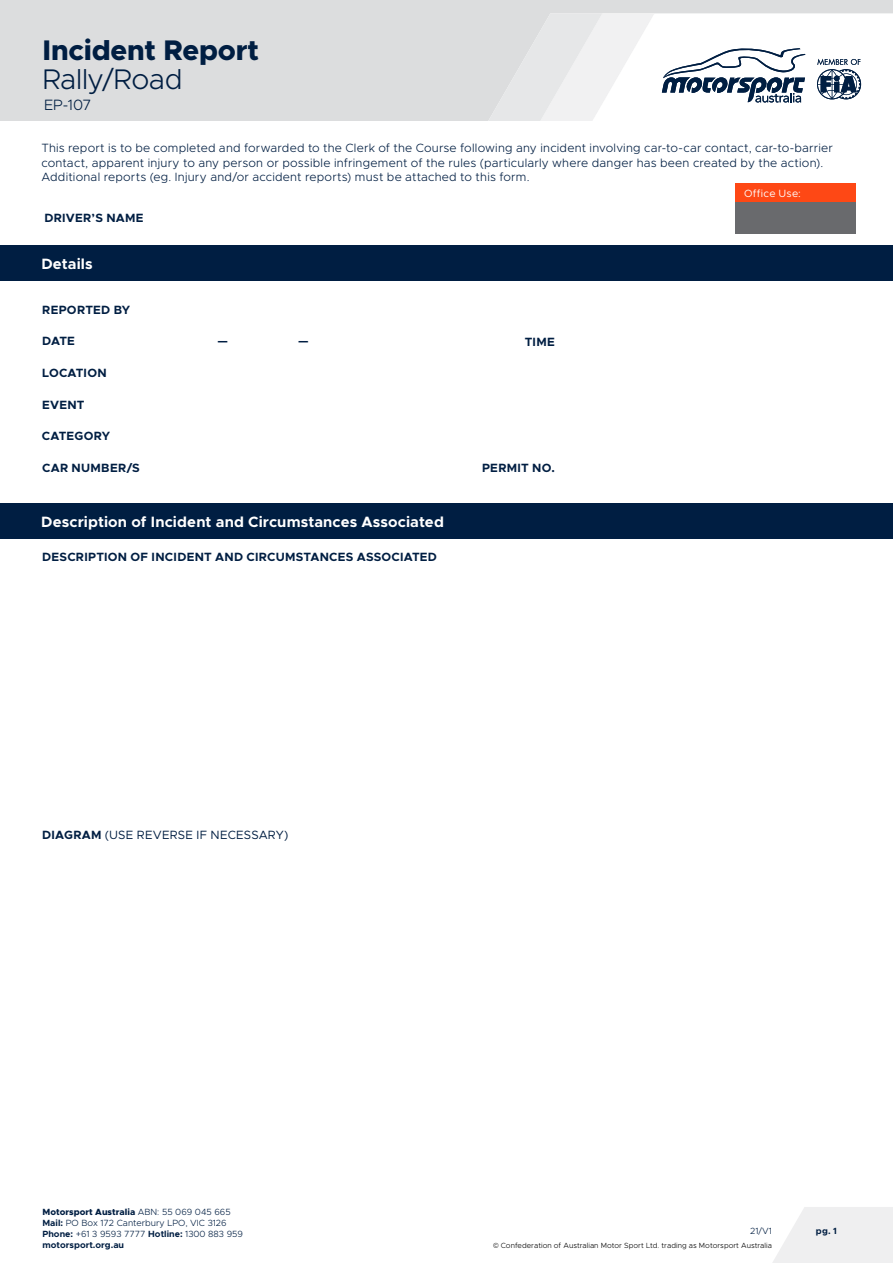
<style>
.page{position:relative;width:893px;height:1263px;background:#fff}
.page>*{position:absolute;margin:0;border:0;box-sizing:border-box;transform-origin:0 0}
.t1{font:800 28.5px "Metropolis";letter-spacing:-.01em;color:#001e42}
.t2{font:300 28.5px "Metropolis";letter-spacing:-.015em;color:#001e42}
.t3{font:700 15px "Metropolis";letter-spacing:.005em;color:#fff}
.t4{font:300 15px "Metropolis";color:#001e42}
.t5{font:300 12px/14.4px "Metropolis";letter-spacing:.02em;color:#001e42}
.t6{font:700 12px "Metropolis";letter-spacing:.02em;color:#001e42}
.t7{font:12px "Metropolis";letter-spacing:.02em;color:#001e42}
.t8{font:10.5px "Metropolis";letter-spacing:.02em;color:#fff}
.t9{font:300 9px/10.8px "Metropolis";color:#001e42}
.t10{font:700 9px "Metropolis";color:#001e42}
.t11{font:300 7.5px "Metropolis";color:#000}
.s1{font-weight:700}
.s2{font-weight:800}
.s3{font-family:"Montserrat"}
</style>
<div class="page">
<svg style="left:773px;top:1207px;width:120px;height:56px"></svg>
<svg style="left:0;top:0;width:893px;height:120px;fill:#dcddde"></svg>
<svg style="left:483px;top:13px;width:171px;height:107px"></svg>
<div style="left:735px;top:202px;width:120px;height:31px;background:#696a6d"></div>
<div style="left:0;top:246px;width:893px;height:35px;background:#001e42"></div>
<div style="left:0;top:504px;width:893px;height:35px;background:#001e42"></div>
<div style="left:735px;top:184px;width:120px;height:18px;background:#fe4815"></div>
<h1 class="t1" style="left:43px;top:32px;width:218px">Incident Report</h1>
<h1 class="t2" style="left:43px;top:61px;width:142px">Rally/Road</h1>
<p class="t4" style="left:44px;top:96px;width:49px">EP-107</p>
<p class="t5" style="left:41px;top:141px;width:793px">This report is to be completed and forwarded to the Clerk of the Course following any incident involving car-to-car contact, car-to-barrier contact, apparent injury to any person or possible infringement of the rules (particularly where danger has been created by the action).<br>Additional reports (eg. Injury and/or accident reports) must be attached to this form.</p>
<p class="t6" style="left:44px;top:210px;width:101px">DRIVER’S NAME</p>
<p class="t3" style="left:41px;top:255px;width:53px">Details</p>
<p class="t6" style="left:42px;top:302px;width:90px">REPORTED BY</p>
<p class="t6" style="left:42px;top:334px;width:34px">DATE</p>
<p class="t6" style="left:42px;top:365px;width:66px">LOCATION</p>
<p class="t6" style="left:42px;top:397px;width:44px">EVENT</p>
<p class="t6" style="left:42px;top:428px;width:70px">CATEGORY</p>
<p class="t6" style="left:217px;top:334px;width:12px">—</p>
<p class="t6" style="left:298px;top:334px;width:12px">—</p>
<p class="t6" style="left:525px;top:334px;width:32px">TIME</p>
<p class="t6" style="left:42px;top:460px;width:99px">CAR NUMBER/S</p>
<p class="t6" style="left:482px;top:460px;width:74px">PERMIT NO.</p>
<p class="t3" style="left:41px;top:513px;width:404px">Description of Incident and Circumstances Associated</p>
<p class="t6" style="left:42px;top:550px;width:396px">DESCRIPTION OF INCIDENT AND CIRCUMSTANCES ASSOCIATED</p>
<p class="t7" style="left:42px;top:827px;width:248px"><span class="s1">DIAGRAM</span> (USE REVERSE IF NECESSARY)</p>
<p class="t8" style="left:744px;top:187px;width:58px">Office Use:</p>
<p class="t9" style="left:43px;top:1207px;width:202px"><span class="s2">Motorsport Australia</span> ABN: 55 069 045 665<br><span class="s1">Mail:</span> PO Box 172 Canterbury LPO, VIC 3126<br><span class="s1">Phone:</span> +61 3 9593 7777 <span class="s1">Hotline:</span> 1300 883 959 <span class="s1">motorsport.org.au</span></p>
<p class="t9" style="left:750px;top:1225px;width:23px">21/V1</p>
<p class="t11" style="left:493px;top:1240px;width:280px"><span class="s3">©</span> Confederation of Australian Motor Sport Ltd. trading as Motorsport Australia</p>
<p class="t10" style="left:816px;top:1225px;width:23px">pg. 1</p>
</div>
